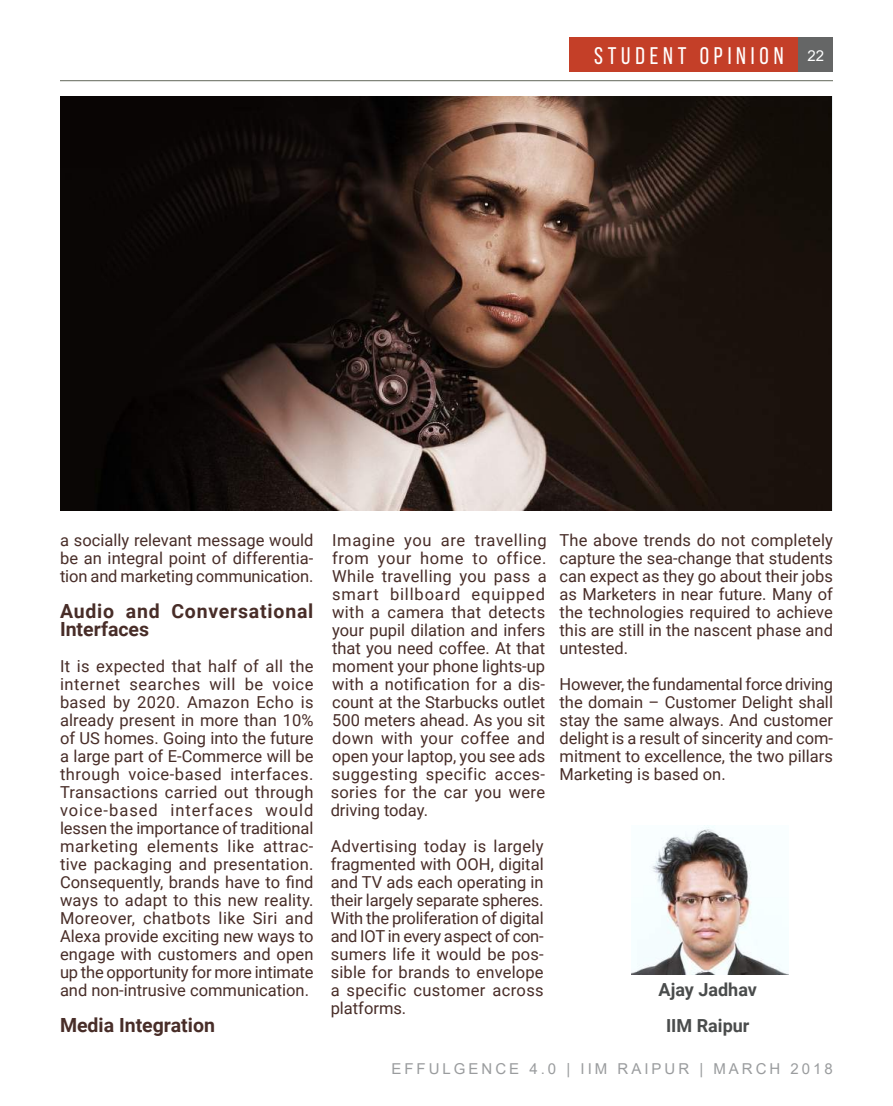
<style>
.page{position:relative;width:893px;height:1106px;background:#fff}
.page>*{position:absolute;margin:0;border:0;box-sizing:border-box;transform-origin:0 0}
.t1{font:24px "Bebas Neue";letter-spacing:.2em;color:#fff}
.t2{font:700 19.5px/18px "Roboto";letter-spacing:.04em;color:#482d28}
.t3{font:700 19.5px "Roboto";color:#482d28}
.t4{font:700 18px/36px "Roboto";color:#4a4c4c;text-align:center}
.t5{font:16.5px/18px "Roboto";color:#482d28;text-align:justify}
.t6{font:15px "Arial";letter-spacing:.2em;color:#9a9c9e}
.t7{font:15px "Arial";color:#fff}
</style>
<div class="page">
<hr style="left:60px;top:80px;width:773px;height:1px;background:#73776c">
<div style="left:569px;top:38px;width:229px;height:34px;background:#c43f28"></div>
<img style="left:60px;top:96px;width:772px;height:414px">
<img style="left:631px;top:826px;width:158px;height:148px">
<div style="left:798px;top:38px;width:35px;height:34px;background:#656666"></div>
<h1 class="t1" style="left:594px;top:42px;width:191px">STUDENT OPINION</h1>
<p class="t7" style="left:807px;top:46px;width:18px">22</p>
<p class="t5" style="left:60px;top:531px;width:255px">a socially relevant message would be an integral point of differentia&shy;tion and marketing communication.</p>
<p class="t2" style="left:60px;top:601px;width:255px">Audio and Conversational<br>Interfaces</p>
<p class="t5" style="left:60px;top:657px;width:255px">It is expected that half of all the internet searches will be voice based by 2020. Amazon Echo is already present in more than 10% of US homes. Going into the future a large part of E-Commerce will be through voice-based interfaces.<br>Transactions carried out through voice-based interfaces would lessen the importance of traditional marketing elements like attrac&shy;tive packaging and presentation.<br>Consequently, brands have to find ways to adapt to this new reality.<br>Moreover, chatbots like Siri and Alexa provide exciting new ways to engage with customers and open up the opportunity for more intimate and non-intrusive communication.</p>
<p class="t3" style="left:60px;top:1011px;width:156px">Media Integration</p>
<p class="t5" style="left:331px;top:531px;width:218px">Imagine you are travelling from your home to office.<br>While travelling you pass a smart billboard equipped with a camera that detects your pupil dilation and infers that you need coffee. At that moment your phone lights-up with a notification for a dis&shy;count at the Starbucks outlet 500 meters ahead. As you sit down with your coffee and open your laptop, you see ads suggesting specific acces&shy;sories for the car you were driving today.</p>
<p class="t5" style="left:331px;top:837px;width:215px">Advertising today is largely fragmented with OOH, digital and TV ads each operating in their largely separate spheres.<br>With the proliferation of digital and IOT in every aspect of con&shy;sumers life it would be pos&shy;sible for brands to envelope a specific customer across platforms.</p>
<p class="t5" style="left:559px;top:531px;width:275px">The above trends do not completely capture the sea-change that students can expect as they go about their jobs as Marketers in near future. Many of the technologies required to achieve this are still in the nascent phase and untested.</p>
<p class="t5" style="left:559px;top:675px;width:275px">However, the fundamental force driving the domain – Customer Delight shall stay the same always. And customer delight is a result of sincerity and com&shy;mitment to excellence, the two pillars Marketing is based on.</p>
<p class="t4" style="left:659px;top:971px;width:100px">Ajay Jadhav<br>IIM Raipur</p>
<p class="t6" style="left:391px;top:1058px;width:443px">EFFULGENCE 4.0 | IIM RAIPUR | MARCH 2018</p>
</div>
